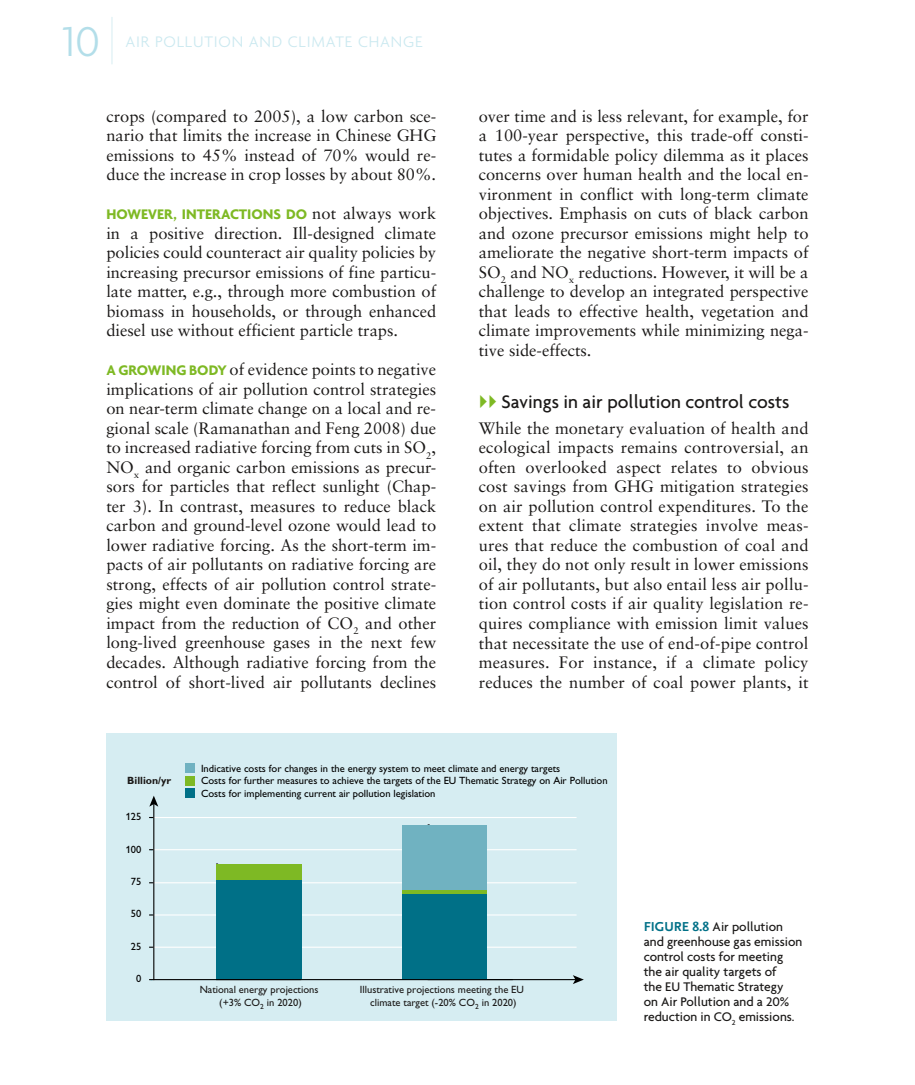
<style>
.page{position:relative;width:915px;height:1085px;background:#fff}
.page>*{position:absolute;margin:0;border:0;box-sizing:border-box;transform-origin:0 0}
.t1{font:300 45px "Agenda";color:#b3dee9}
.t2{font:500 19.5px "Agenda";color:#1b1918}
.t3{font:16.5px/19.5px "Sabon";color:#1b1918;text-align:justify}
.t4{font:300 16.5px "Agenda";letter-spacing:.05em;color:#cbe9f0}
.t5{font:700 15px "Agenda";color:#7eb924}
.t6{font:500 13.5px/15px "Agenda";color:#1b1918}
.t7{font:10.5px/12.5px "Gill Alt One";color:#000}
.t8{font:10.5px/12.6px "Gill Alt One";color:#1b1918;text-align:center}
.t9{font:700 10.5px "Gill Alt One";color:#1b1918}
.s1{font-family:"Sabon";font-weight:400;font-size:16.5px;color:#1b1918}
.s2{font-family:"Agenda";font-weight:700;font-size:15px;color:#7eb924}
.s3{font-family:"Scala Sans";font-weight:700;color:#007087}
</style>
<div class="page">
<hr style="left:112px;top:17px;width:1px;height:47px;background:#d6edf2">
<div style="left:106px;top:733px;width:511px;height:287px;background:#d6edf2"></div>
<hr style="left:153px;top:946px;width:423px;height:1px;background:#fff">
<hr style="left:153px;top:914px;width:423px;height:1px;background:#fff">
<hr style="left:153px;top:882px;width:423px;height:1px;background:#fff">
<hr style="left:153px;top:849px;width:423px;height:1px;background:#fff">
<hr style="left:153px;top:816px;width:423px;height:2px;background:#fff">
<div style="left:402px;top:889px;width:84px;height:5px;background:#7eb924"></div>
<div style="left:402px;top:824px;width:84px;height:65px;background:#70b2c1"></div>
<div style="left:402px;top:894px;width:84px;height:85px;background:#007087"></div>
<hr style="left:150px;top:978px;width:426px;height:2px;background:#000">
<svg style="left:572px;top:975px;width:11px;height:8px"></svg>
<hr style="left:153px;top:803px;width:1px;height:176px;background:#000">
<svg style="left:149px;top:795px;width:9px;height:11px"></svg>
<div style="left:216px;top:879px;width:85px;height:100px;background:#007087"></div>
<div style="left:216px;top:863px;width:85px;height:16px;background:#7eb924"></div>
<div style="left:185px;top:763px;width:9px;height:9px;background:#70b2c1"></div>
<div style="left:185px;top:776px;width:9px;height:9px;background:#7eb924"></div>
<div style="left:185px;top:788px;width:9px;height:9px;background:#007087"></div>
<h1 class="t1" style="left:62px;top:15px;width:39px">10</h1>
<p class="t4" style="left:125px;top:32px;width:49px">AIR POLLUTION</p>
<p class="t4" style="left:249px;top:32px;width:60px">AND CLIMATE</p>
<p class="t4" style="left:358px;top:32px;width:23px">CHANGE</p>
<p class="t3" style="left:106px;top:106px;width:331px">crops (compared to 2005), a low carbon sce&shy;nario that limits the increase in Chinese GHG emissions to 45% instead of 70% would re&shy;duce the increase in crop losses by about 80%.</p>
<p class="t5" style="left:106px;top:205px;width:331px">HOWEVER, INTERACTIONS DO <span class="s1">not always work</span></p>
<p class="t3" style="left:106px;top:223px;width:331px">in a positive direction. Ill-designed climate policies could counteract air quality policies by increasing precursor emissions of fine particu&shy;late matter, e.g., through more combustion of biomass in households, or through enhanced diesel use without efficient particle traps.</p>
<p class="t3" style="left:106px;top:359px;width:331px"><span class="s2">A GROWING BODY</span> of evidence points to negative implications of air pollution control strategies on near-term climate change on a local and re&shy;gional scale (Ramanathan and Feng 2008) due to increased radiative forcing from cuts in SO<sub>2</sub>, NO<sub>x</sub> and organic carbon emissions as precur&shy;sors for particles that reflect sunlight (Chap&shy;ter 3). In contrast, measures to reduce black carbon and ground-level ozone would lead to lower radiative forcing. As the short-term im&shy;pacts of air pollutants on radiative forcing are strong, effects of air pollution control strate&shy;gies might even dominate the positive climate impact from the reduction of CO<sub>2</sub> and other long-lived greenhouse gases in the next few decades. Although radiative forcing from the control of short-lived air pollutants declines</p>
<p class="t3" style="left:478px;top:106px;width:331px">over time and is less relevant, for example, for a 100-year perspective, this trade-off consti&shy;tutes a formidable policy dilemma as it places concerns over human health and the local en&shy;vironment in conflict with long-term climate objectives. Emphasis on cuts of black carbon and ozone precursor emissions might help to ameliorate the negative short-term impacts of SO<sub>2</sub> and NO<sub>x</sub> reductions. However, it will be a challenge to develop an integrated perspective that leads to effective health, vegetation and climate improvements while minimizing nega&shy;tive side-effects.</p>
<p class="t2" style="left:501px;top:390px;width:289px">Savings in air pollution control costs</p>
<p class="t3" style="left:478px;top:418px;width:331px">While the monetary evaluation of health and ecological impacts remains controversial, an often overlooked aspect relates to obvious cost savings from GHG mitigation strategies on air pollution control expenditures. To the extent that climate strategies involve meas&shy;ures that reduce the combustion of coal and oil, they do not only result in lower emissions of air pollutants, but also entail less air pollu&shy;tion control costs if air quality legislation re&shy;quires compliance with emission limit values that necessitate the use of end-of-pipe control measures. For instance, if a climate policy reduces the number of coal power plants, it</p>
<p class="t9" style="left:127px;top:774px;width:46px">Billion/yr</p>
<p class="t7" style="left:126px;top:810px;width:17px">125</p>
<p class="t7" style="left:126px;top:842px;width:17px">100</p>
<p class="t7" style="left:131px;top:875px;width:12px">75</p>
<p class="t7" style="left:131px;top:907px;width:12px">50</p>
<p class="t7" style="left:131px;top:940px;width:12px">25</p>
<p class="t7" style="left:136px;top:972px;width:7px">0</p>
<p class="t7" style="left:201px;top:761px;width:408px">Indicative costs for changes in the energy system to meet climate and energy targets<br>Costs for further measures to achieve the targets of the EU Thematic Strategy on Air Pollution<br>Costs for implementing current air pollution legislation</p>
<p class="t8" style="left:200px;top:983px;width:120px">National energy projections (+3% CO<sub>2</sub> in 2020)</p>
<p class="t8" style="left:360px;top:983px;width:165px">Illustrative projections meeting the EU climate target (-20% CO<sub>2</sub> in 2020)</p>
<p class="t6" style="left:643px;top:918px;width:160px"><span class="s3">FIGURE 8.8</span> Air pollution and greenhouse gas emission control costs for meeting the air quality targets of<br>the EU Thematic Strategy<br>on Air Pollution and a 20% reduction in CO<sub>2</sub> emissions.</p>
</div>
